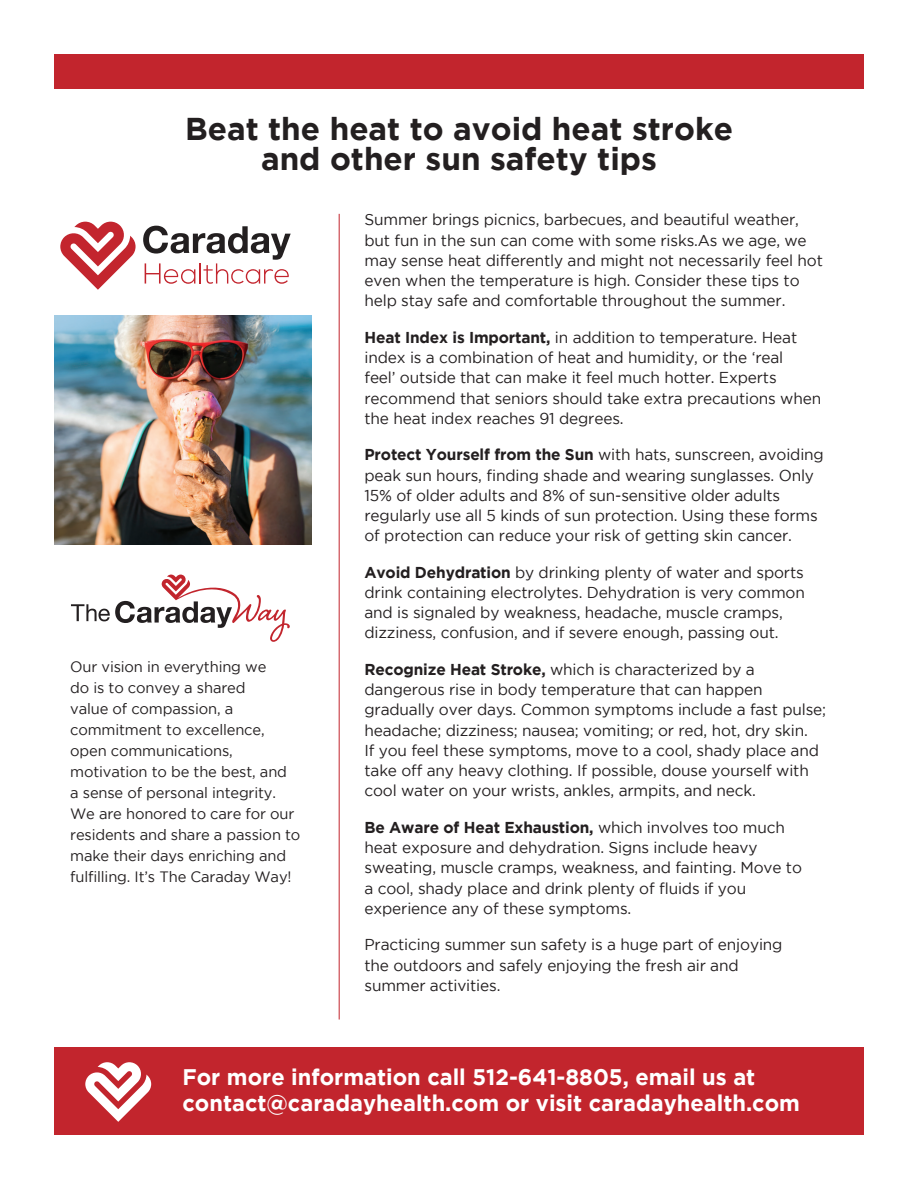
<style>
.page{position:relative;width:918px;height:1188px;background:#fff}
.page>*{position:absolute;margin:0;border:0;box-sizing:border-box;transform-origin:0 0}
.t1{font:700 31.5px/30px "Gotham";color:#231f20;text-align:center}
.t2{font:700 22.5px/26.1px "Gotham";color:#fff}
.t3{font:15.75px/20.2px "Gotham";letter-spacing:-.01em;color:#231f20}
.t4{font:15px/21px "Gotham";letter-spacing:-.01em;color:#231f20}
.s1{font-weight:700}
</style>
<div class="page">
<div style="left:54px;top:54px;width:810px;height:35px;background:#c2252d"></div>
<div style="left:54px;top:1048px;width:810px;height:87px;background:#c2252d"></div>
<svg style="left:85px;top:1062px;width:66px;height:60px"></svg>
<svg style="left:71px;top:575px;width:219px;height:67px"></svg>
<svg style="left:143px;top:226px;width:148px;height:58px"></svg>
<svg style="left:60px;top:222px;width:76px;height:68px"></svg>
<hr style="left:339px;top:214px;width:1px;height:806px;background:#c2252d">
<img style="left:54px;top:315px;width:258px;height:229px">
<h1 class="t1" style="left:185px;top:113px;width:549px">Beat the heat to avoid heat stroke and other sun safety tips</h1>
<p class="t4" style="left:70px;top:656px;width:232px">Our vision in everything we<br>do is to convey a shared<br>value of compassion, a commitment to excellence, open communications, motivation to be the best, and<br>a sense of personal integrity.<br>We are honored to care for our residents and share a passion to make their days enriching and fulfilling. It’s The Caraday Way!</p>
<p class="t3" style="left:364px;top:209px;width:460px">Summer brings picnics, barbecues, and beautiful weather, but fun in the sun can come with some risks.As we age, we may sense heat differently and might not necessarily feel hot even when the temperature is high. Consider these tips to help stay safe and comfortable throughout the summer.</p>
<p class="t3" style="left:364px;top:327px;width:458px"><span class="s1">Heat Index is Important,</span> in addition to temperature. Heat index is a combination of heat and humidity, or the ‘real<br>feel’ outside that can make it feel much hotter. Experts recommend that seniors should take extra precautions when the heat index reaches 91 degrees.</p>
<p class="t3" style="left:364px;top:444px;width:461px"><span class="s1">Protect Yourself from the Sun</span> with hats, sunscreen, avoiding peak sun hours, finding shade and wearing sunglasses. Only 15% of older adults and 8% of sun-sensitive older adults regularly use all 5 kinds of sun protection. Using these forms of protection can reduce your risk of getting skin cancer.</p>
<p class="t3" style="left:364px;top:562px;width:442px"><span class="s1">Avoid Dehydration</span> by drinking plenty of water and sports drink containing electrolytes. Dehydration is very common and is signaled by weakness, headache, muscle cramps, dizziness, confusion, and if severe enough, passing out.</p>
<p class="t3" style="left:364px;top:659px;width:463px"><span class="s1">Recognize Heat Stroke,</span> which is characterized by a dangerous rise in body temperature that can happen gradually over days. Common symptoms include a fast pulse; headache; dizziness; nausea; vomiting; or red, hot, dry skin.<br>If you feel these symptoms, move to a cool, shady place and take off any heavy clothing. If possible, douse yourself with cool water on your wrists, ankles, armpits, and neck.</p>
<p class="t3" style="left:364px;top:817px;width:439px"><span class="s1">Be Aware of Heat Exhaustion,</span> which involves too much heat exposure and dehydration. Signs include heavy sweating, muscle cramps, weakness, and fainting. Move to a cool, shady place and drink plenty of fluids if you experience any of these symptoms.</p>
<p class="t3" style="left:364px;top:934px;width:420px">Practicing summer sun safety is a huge part of enjoying the outdoors and safely enjoying the fresh air and summer activities.</p>
<h2 class="t2" style="left:183px;top:1063px;width:619px">For more information call 512-641-8805, email us at contact@caradayhealth.com or visit caradayhealth.com</h2>
</div>
